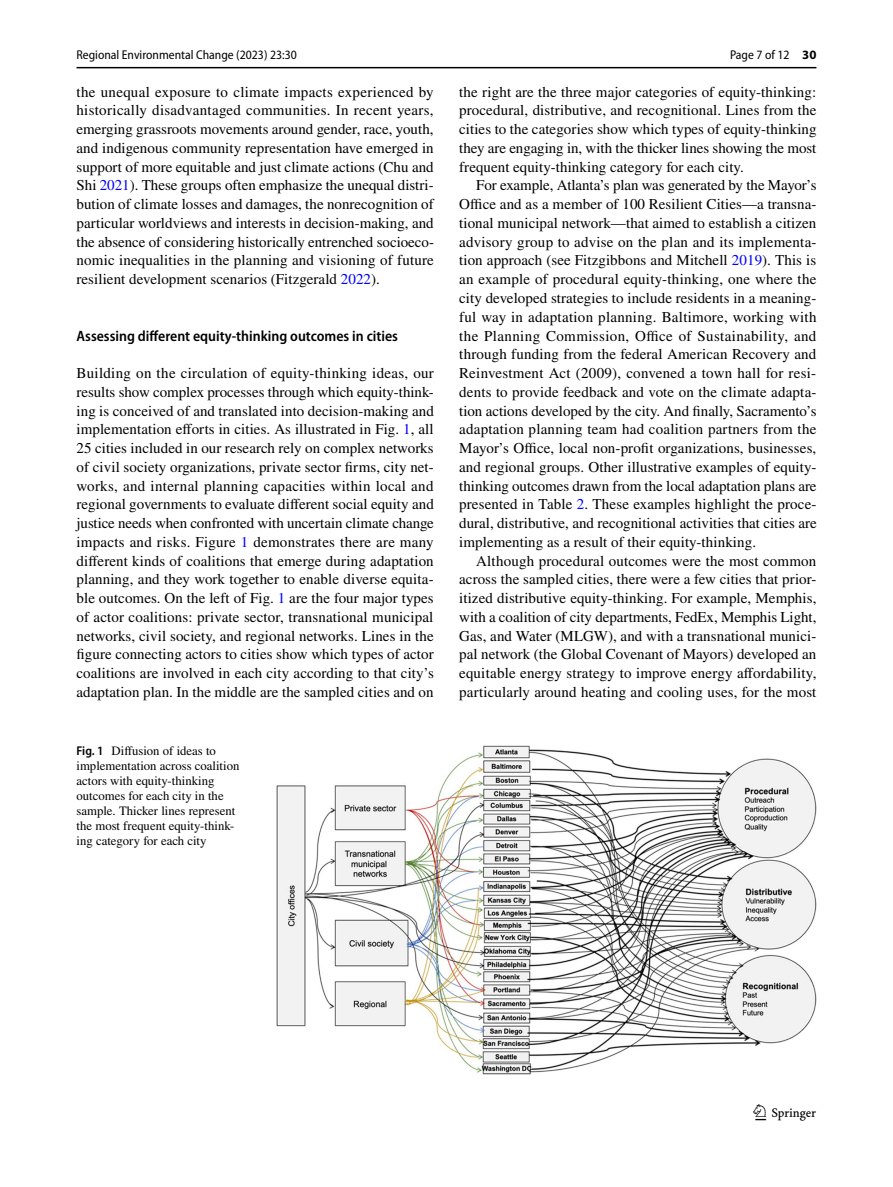
<style>
.page{position:relative;width:893px;height:1187px;background:#fff}
.page>*{position:absolute;margin:0;border:0;box-sizing:border-box;transform-origin:0 0}
.t1{font:22.5px "Springnew Regular 3";color:#000}
.t2{font:15px/18.8px "STIX";letter-spacing:.005em;color:#000;text-align:justify}
.t3{font:600 semi-condensed 15px "Myriad Pro";color:#000}
.t4{font:12.75px/15px "STIX";color:#000}
.t5{font:semi-condensed 12.75px "Myriad Pro";color:#000}
.s1{color:#00f}
.s2{font-family:"Myriad Pro";font-weight:600;font-stretch:semi-condensed}
.s3{font-weight:700;font-stretch:normal}
</style>
<div class="page">
<hr style="left:77px;top:67px;width:739px;height:1px;background:#000">
<img style="left:276px;top:745px;width:540px;height:328px">
<p class="t5" style="left:77px;top:48px;width:222px">Regional Environmental Change (2023) 23:30</p>
<p class="t2" style="left:77px;top:83px;width:359px">the unequal exposure to climate impacts experienced by historically disadvantaged communities. In recent years, emerging grassroots movements around gender, race, youth, and indigenous community representation have emerged in support of more equitable and just climate actions (Chu and Shi <span class="s1">2021</span>). These groups often emphasize the unequal distri&shy;bution of climate losses and damages, the nonrecognition of particular worldviews and interests in decision-making, and the absence of considering historically entrenched socioeco&shy;nomic inequalities in the planning and visioning of future resilient development scenarios (Fitzgerald <span class="s1">2022</span>).</p>
<p class="t3" style="left:77px;top:327px;width:323px">Assessing different equity‑thinking outcomes in cities</p>
<p class="t2" style="left:77px;top:364px;width:359px">Building on the circulation of equity-thinking ideas, our results show complex processes through which equity-think&shy;ing is conceived of and translated into decision-making and implementation efforts in cities. As illustrated in Fig. <span class="s1">1</span>, all 25 cities included in our research rely on complex networks of civil society organizations, private sector firms, city net&shy;works, and internal planning capacities within local and regional governments to evaluate different social equity and justice needs when confronted with uncertain climate change impacts and risks. Figure <span class="s1">1</span> demonstrates there are many different kinds of coalitions that emerge during adaptation planning, and they work together to enable diverse equita&shy;ble outcomes. On the left of Fig. <span class="s1">1</span> are the four major types of actor coalitions: private sector, transnational municipal networks, civil society, and regional networks. Lines in the figure connecting actors to cities show which types of actor coalitions are involved in each city according to that city’s adaptation plan. In the middle are the sampled cities and on</p>
<p class="t4" style="left:77px;top:744px;width:164px"><span class="s2">Fig. 1</span> Diffusion of ideas to implementation across coalition actors with equity-thinking outcomes for each city in the sample. Thicker lines represent the most frequent equity-think&shy;ing category for each city</p>
<p class="t5" style="left:730px;top:48px;width:88px">Page 7 of 12 <span class="s3">30</span></p>
<p class="t2" style="left:459px;top:83px;width:359px">the right are the three major categories of equity-thinking: procedural, distributive, and recognitional. Lines from the cities to the categories show which types of equity-thinking they are engaging in, with the thicker lines showing the most frequent equity-thinking category for each city.</p>
<p class="t2" style="left:459px;top:177px;width:359px;text-indent:17px">For example, Atlanta’s plan was generated by the Mayor’s Office and as a member of 100 Resilient Cities—a transna&shy;tional municipal network—that aimed to establish a citizen advisory group to advise on the plan and its implementa&shy;tion approach (see Fitzgibbons and Mitchell <span class="s1">2019</span>). This is an example of procedural equity-thinking, one where the city developed strategies to include residents in a meaning&shy;ful way in adaptation planning. Baltimore, working with the Planning Commission, Office of Sustainability, and through funding from the federal American Recovery and Reinvestment Act (2009), convened a town hall for resi&shy;dents to provide feedback and vote on the climate adapta&shy;tion actions developed by the city. And finally, Sacramento’s adaptation planning team had coalition partners from the Mayor’s Office, local non-profit organizations, businesses, and regional groups. Other illustrative examples of equity&shy;thinking outcomes drawn from the local adaptation plans are presented in Table <span class="s1">2</span>. These examples highlight the proce&shy;dural, distributive, and recognitional activities that cities are implementing as a result of their equity-thinking.</p>
<p class="t2" style="left:459px;top:552px;width:359px;text-indent:17px">Although procedural outcomes were the most common across the sampled cities, there were a few cities that prior&shy;itized distributive equity-thinking. For example, Memphis, with a coalition of city departments, FedEx, Memphis Light, Gas, and Water (MLGW), and with a transnational munici&shy;pal network (the Global Covenant of Mayors) developed an equitable energy strategy to improve energy affordability, particularly around heating and cooling uses, for the most</p>
<h1 class="t1" style="left:755px;top:1104px;width:62px">1 3</h1>
</div>
